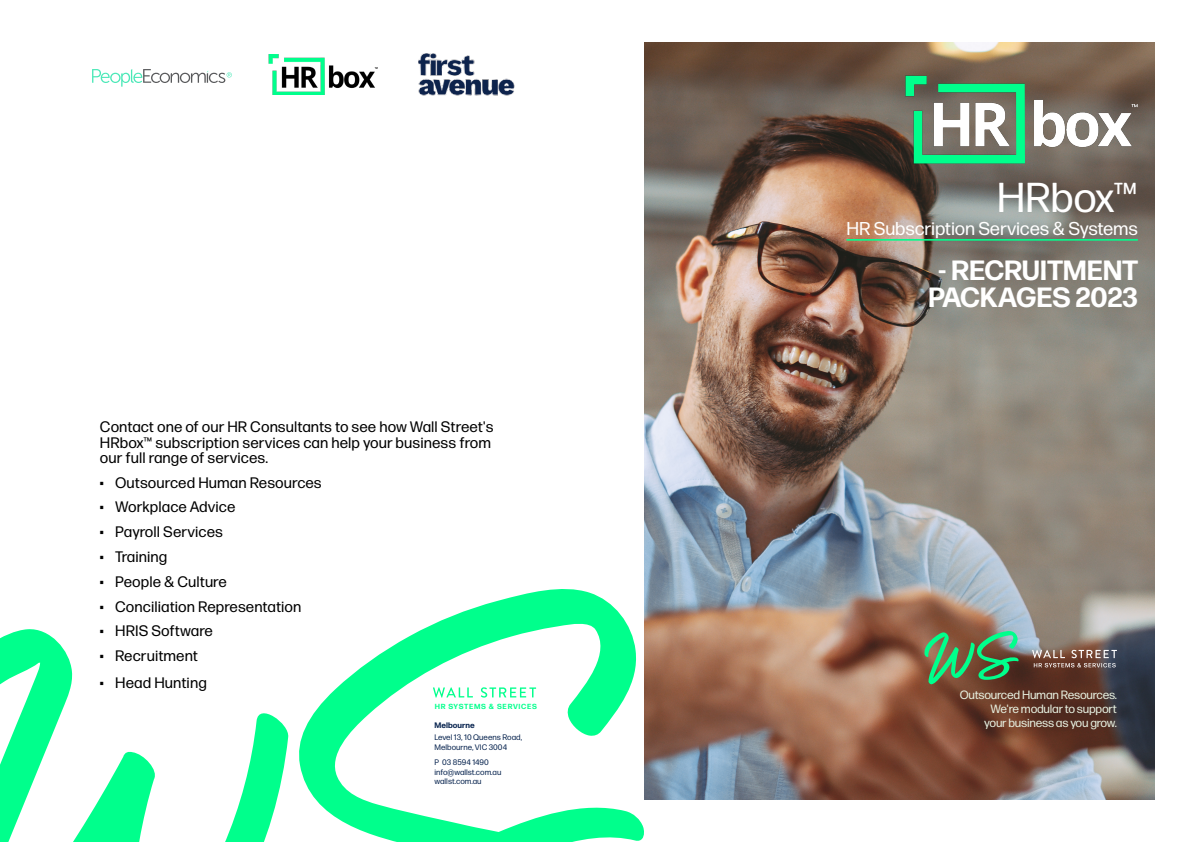
<style>
.page{position:relative;width:1191px;height:842px;background:#fff}
.page>*{position:absolute;margin:0;border:0;box-sizing:border-box;transform-origin:0 0}
.t1{font:41.7px "Forma DJR Micro";letter-spacing:-.01em;color:#fff}
.t2{font:700 27.8px/27.8px "Forma DJR Micro";letter-spacing:-.01em;color:#fff;text-align:center}
.t3{font:18.5px "Forma DJR Micro";letter-spacing:-.01em;color:#fff}
._05_Quote{font:15.2px/15.2px "Forma DJR Micro";letter-spacing:.005em;color:#000}
.t4{font:12px/14px "Forma DJR Micro";letter-spacing:-.02em;color:#e7f0e0;text-align:right}
.t5{font:8px "Forma DJR Micro";color:#08244f}
.t6{font:700 8px "Forma DJR Micro";color:#08244f}
.t7{font:700 7.4px "Forma DJR Micro";letter-spacing:.1em;color:#00ff8c}
</style>
<div class="page">
<img style="left:268px;top:55px;width:110px;height:40px">
<svg style="left:92px;top:69px;width:140px;height:18px"></svg>
<img style="left:644px;top:43px;width:510px;height:756px">
<svg style="left:0;top:629px;width:289px;height:213px"></svg>
<svg style="left:299px;top:584px;width:346px;height:258px"></svg>
<hr style="left:846px;top:239px;width:291px;height:2px;background:#00ff8c">
<svg style="left:1032px;top:650px;width:85px;height:17px"></svg>
<svg style="left:923px;top:630px;width:95px;height:55px;background:#5a8254"></svg>
<svg style="left:433px;top:687px;width:103px;height:11px"></svg>
<img style="left:887px;top:42px;width:261px;height:133px">
<img style="left:418px;top:53px;width:97px;height:43px">
<p class="_05_Quote" style="left:100px;top:419px;width:395px">Contact one of our HR Consultants to see how Wall Street's<br>HRbox™ subscription services can help your business from our full range of services.</p>
<p class="_05_Quote" style="left:100px;top:474px;width:223px">• Outsourced Human Resources</p>
<p class="_05_Quote" style="left:100px;top:499px;width:137px">• Workplace Advice</p>
<p class="_05_Quote" style="left:100px;top:524px;width:124px">• Payroll Services</p>
<p class="_05_Quote" style="left:100px;top:549px;width:69px">• Training</p>
<p class="_05_Quote" style="left:100px;top:573px;width:128px">• People &amp; Culture</p>
<p class="_05_Quote" style="left:100px;top:598px;width:203px">• Conciliation Representation</p>
<p class="_05_Quote" style="left:100px;top:623px;width:115px">• HRIS Software</p>
<p class="_05_Quote" style="left:100px;top:648px;width:100px">• Recruitment</p>
<p class="_05_Quote" style="left:100px;top:674px;width:108px">• Head Hunting</p>
<p class="t7" style="left:435px;top:701px;width:104px">HR SYSTEMS &amp; SERVICES</p>
<p class="t6" style="left:434px;top:720px;width:42px">Melbourne</p>
<p class="t5" style="left:434px;top:732px;width:89px">Level 13, 10 Queens Road,</p>
<p class="t5" style="left:434px;top:742px;width:74px">Melbourne, VIC 3004</p>
<p class="t5" style="left:434px;top:757px;width:56px">P 03 8594 1490</p>
<p class="t5" style="left:434px;top:767px;width:68px">info@wallst.com.au</p>
<p class="t5" style="left:434px;top:776px;width:49px">wallst.com.au</p>
<p class="t1" style="left:997px;top:172px;width:142px">HRbox™</p>
<p class="t3" style="left:846px;top:217px;width:293px">HR Subscription Services &amp; Systems</p>
<p class="t2" style="left:928px;top:255px;width:212px">- RECRUITMENT<br>PACKAGES 2023</p>
<p class="t4" style="left:959px;top:687px;width:159px">Outsourced Human Resources.<br>We're modular to support<br>your business as you grow.</p>
</div>
